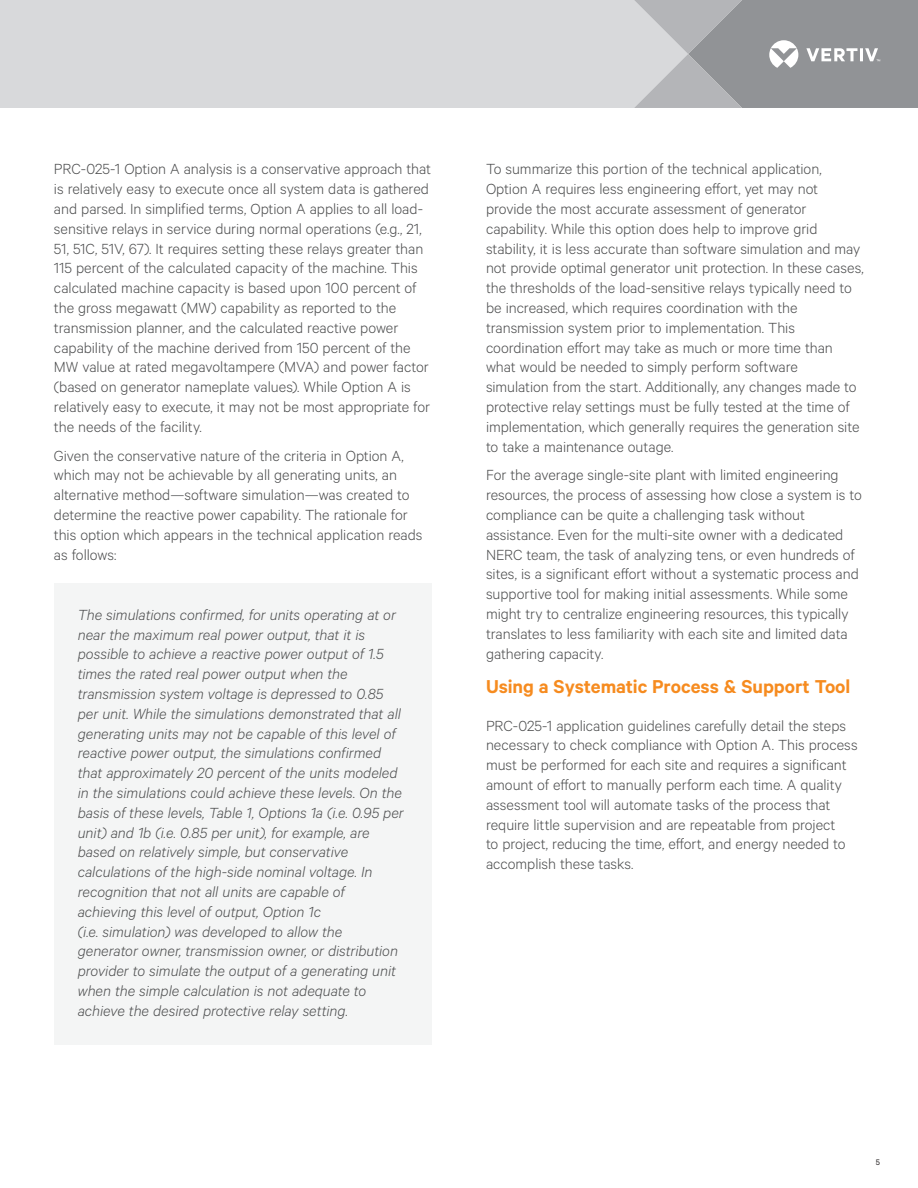
<style>
.page{position:relative;width:918px;height:1188px;background:#fff}
.page>*{position:absolute;margin:0;border:0;box-sizing:border-box;transform-origin:0 0}
.t1{font:600 21px "Calibre";color:#f68b1f}
.t2{font:300 16.5px/19.8px "Calibre";letter-spacing:-.005em;color:#4b4c4d}
.t3{font:italic 300 16.5px/19.8px "Calibre";letter-spacing:-.005em;color:#4b4c4d}
.t4{font:9px "Calibre";color:#231f20}
</style>
<div class="page">
<div style="left:0;top:0;width:634px;height:108px;background:#d8d9db"></div>
<svg style="left:634px;top:0;width:284px;height:108px"></svg>
<div style="left:54px;top:584px;width:378px;height:461px;background:#f4f5f5"></div>
<p class="t2" style="left:54px;top:159px;width:379px">PRC-025-1 Option A analysis is a conservative approach that is relatively easy to execute once all system data is gathered and parsed. In simplified terms, Option A applies to all load&shy;sensitive relays in service during normal operations (e.g., 21, 51, 51C, 51V, 67). It requires setting these relays greater than 115 percent of the calculated capacity of the machine. This calculated machine capacity is based upon 100 percent of the gross megawatt (MW) capability as reported to the transmission planner, and the calculated reactive power capability of the machine derived from 150 percent of the MW value at rated megavoltampere (MVA) and power factor (based on generator nameplate values). While Option A is relatively easy to execute, it may not be most appropriate for the needs of the facility.</p>
<p class="t2" style="left:54px;top:445px;width:370px">Given the conservative nature of the criteria in Option A, which may not be achievable by all generating units, an alternative method—software simulation—was created to determine the reactive power capability. The rationale for this option which appears in the technical application reads as follows:</p>
<p class="t3" style="left:78px;top:604px;width:328px">The simulations confirmed, for units operating at or near the maximum real power output, that it is possible to achieve a reactive power output of 1.5 times the rated real power output when the transmission system voltage is depressed to 0.85 per unit. While the simulations demonstrated that all generating units may not be capable of this level of reactive power output, the simulations confirmed that approximately 20 percent of the units modeled in the simulations could achieve these levels. On the basis of these levels, Table 1, Options 1a (i.e. 0.95 per unit) and 1b (i.e. 0.85 per unit), for example, are based on relatively simple, but conservative calculations of the high-side nominal voltage. In recognition that not all units are capable of achieving this level of output, Option 1c<br>(i.e. simulation) was developed to allow the generator owner, transmission owner, or distribution provider to simulate the output of a generating unit when the simple calculation is not adequate to achieve the desired protective relay setting.</p>
<p class="t2" style="left:486px;top:159px;width:379px">To summarize this portion of the technical application, Option A requires less engineering effort, yet may not provide the most accurate assessment of generator capability. While this option does help to improve grid stability, it is less accurate than software simulation and may not provide optimal generator unit protection. In these cases, the thresholds of the load-sensitive relays typically need to be increased, which requires coordination with the transmission system prior to implementation. This coordination effort may take as much or more time than what would be needed to simply perform software simulation from the start. Additionally, any changes made to protective relay settings must be fully tested at the time of implementation, which generally requires the generation site to take a maintenance outage.</p>
<p class="t2" style="left:486px;top:465px;width:377px">For the average single-site plant with limited engineering resources, the process of assessing how close a system is to compliance can be quite a challenging task without assistance. Even for the multi-site owner with a dedicated NERC team, the task of analyzing tens, or even hundreds of sites, is a significant effort without a systematic process and supportive tool for making initial assessments. While some might try to centralize engineering resources, this typically translates to less familiarity with each site and limited data gathering capacity.</p>
<p class="t1" style="left:486px;top:674px;width:366px">Using a Systematic Process &amp; Support Tool</p>
<p class="t2" style="left:486px;top:715px;width:373px">PRC-025-1 application guidelines carefully detail the steps necessary to check compliance with Option A. This process must be performed for each site and requires a significant amount of effort to manually perform each time. A quality assessment tool will automate tasks of the process that require little supervision and are repeatable from project<br>to project, reducing the time, effort, and energy needed to accomplish these tasks.</p>
<p class="t4" style="left:876px;top:1157px;width:6px">5</p>
</div>
